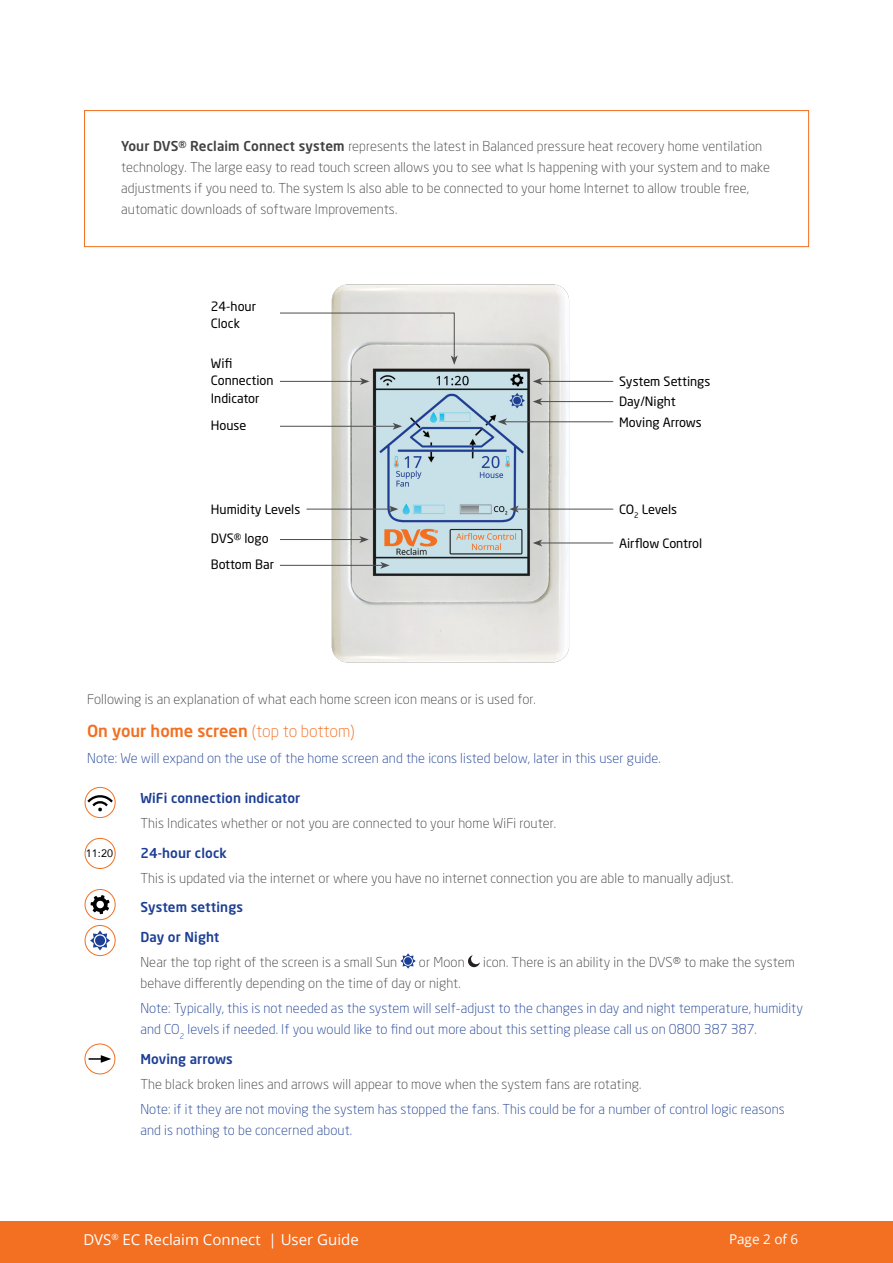
<style>
.page{position:relative;width:893px;height:1263px;background:#fff}
.page>*{position:absolute;margin:0;border:0;box-sizing:border-box;transform-origin:0 0}
.t1{font:500 16.5px "Neo Sans Std";color:#f36f21}
.t2{font:15px "Open Sans";color:#fff}
.t3{font:300 13.5px/21px "Neo Sans Std";letter-spacing:.01em;color:#414042}
.t4{font:300 13.5px/21px "Neo Sans Std";letter-spacing:.01em;color:#1c3e94}
.t5{font:500 13.5px "Neo Sans Std";letter-spacing:.01em;color:#1c3e94}
.t6{font:13.5px "Open Sans";color:#fff}
.t7{font:12.75px/17.2px "Neo Sans Std";color:#000}
.t8{font:12.75px "Neo Sans Std";letter-spacing:-.02em;color:#000}
.t9{font:10.8px "Avenir";color:#000}
.s1{font-weight:500}
.s2{font-weight:300}
</style>
<div class="page">
<div style="left:0;top:1221px;width:893px;height:42px;background:#f36f21"></div>
<svg style="left:400px;top:953px;width:16px;height:16px"></svg>
<div style="left:404px;top:957px;width:8px;height:8px;background:#1c3e94;border-radius:50%"></div>
<svg style="left:468px;top:955px;width:12px;height:12px"></svg>
<div style="left:85px;top:838px;width:30px;height:31px;border:1px solid #f36f21;border-radius:50%"></div>
<div style="left:85px;top:889px;width:30px;height:31px;border:1px solid #f36f21;border-radius:50%"></div>
<svg style="left:91px;top:895px;width:19px;height:19px"></svg>
<div style="left:85px;top:787px;width:30px;height:31px;border:1px solid #f36f21;border-radius:50%"></div>
<svg style="left:86px;top:795px;width:28px;height:16px"></svg>
<div style="left:85px;top:1044px;width:30px;height:30px;border:1px solid #f36f21;border-radius:50%"></div>
<img style="left:293px;top:284px;width:317px;height:379px">
<hr style="left:280px;top:381px;width:82px;height:1px;background:#4d4d4f">
<svg style="left:360px;top:378px;width:9px;height:7px"></svg>
<svg style="left:280px;top:312px;width:178px;height:53px"></svg>
<hr style="left:540px;top:381px;width:73px;height:1px;background:#4d4d4f">
<svg style="left:533px;top:378px;width:9px;height:7px"></svg>
<hr style="left:280px;top:426px;width:115px;height:1px;background:#4d4d4f">
<svg style="left:393px;top:423px;width:9px;height:7px"></svg>
<hr style="left:516px;top:509px;width:97px;height:1px;background:#4d4d4f">
<svg style="left:509px;top:506px;width:10px;height:6px"></svg>
<hr style="left:280px;top:539px;width:82px;height:1px;background:#4d4d4f">
<svg style="left:359px;top:536px;width:10px;height:7px"></svg>
<hr style="left:280px;top:565px;width:103px;height:1px;background:#4d4d4f">
<svg style="left:380px;top:562px;width:10px;height:7px"></svg>
<div style="left:84px;top:110px;width:725px;height:137px;border:1px solid #f36f21"></div>
<hr style="left:540px;top:401px;width:73px;height:1px;background:#4d4d4f">
<svg style="left:533px;top:398px;width:9px;height:7px"></svg>
<div style="left:85px;top:925px;width:30px;height:31px;border:1px solid #f36f21;border-radius:50%"></div>
<svg style="left:90px;top:930px;width:20px;height:20px"></svg>
<div style="left:95px;top:935px;width:10px;height:10px;background:#1c3e94;border-radius:50%"></div>
<hr style="left:307px;top:509px;width:84px;height:1px;background:#4d4d4f">
<svg style="left:389px;top:506px;width:9px;height:6px"></svg>
<svg style="left:89px;top:1055px;width:22px;height:8px"></svg>
<hr style="left:505px;top:421px;width:108px;height:1px;background:#4d4d4f">
<svg style="left:497px;top:418px;width:10px;height:7px"></svg>
<hr style="left:540px;top:543px;width:73px;height:1px;background:#4d4d4f">
<svg style="left:533px;top:539px;width:9px;height:7px"></svg>
<p class="t3" style="left:121px;top:135px;width:650px"><span class="s1">Your DVS® Reclaim Connect system</span> represents the latest in Balanced pressure heat recovery home ventilation technology. The large easy to read touch screen allows you to see what Is happening with your system and to make adjustments if you need to. The system Is also able to be connected to your home Internet to allow trouble free, automatic downloads of software Improvements.</p>
<p class="t7" style="left:211px;top:297px;width:47px">24-hour<br>Clock</p>
<p class="t7" style="left:211px;top:355px;width:64px">Wifi<br>Connection<br>Indicator</p>
<p class="t7" style="left:211px;top:416px;width:37px">House</p>
<p class="t7" style="left:211px;top:500px;width:91px">Humidity Levels</p>
<p class="t7" style="left:211px;top:529px;width:59px">DVS® logo</p>
<p class="t7" style="left:211px;top:555px;width:65px">Bottom Bar</p>
<p class="t3" style="left:87px;top:689px;width:450px">Following is an explanation of what each home screen icon means or is used for.</p>
<p class="t7" style="left:619px;top:373px;width:93px">System Settings</p>
<p class="t7" style="left:619px;top:393px;width:58px">Day/Night</p>
<p class="t7" style="left:619px;top:413px;width:84px">Moving Arrows</p>
<p class="t8" style="left:619px;top:501px;width:60px">CO<sub>2</sub> Levels</p>
<p class="t7" style="left:619px;top:534px;width:85px">Airflow Control</p>
<p class="t1" style="left:87px;top:721px;width:269px">On your home screen <span class="s2">(top to bottom)</span></p>
<p class="t4" style="left:87px;top:747px;width:575px">Note: We will expand on the use of the home screen and the icons listed below, later in this user guide.</p>
<p class="t9" style="left:86px;top:845px;width:29px">11:20</p>
<p class="t5" style="left:140px;top:789px;width:161px">WiFi connection indicator</p>
<p class="t3" style="left:140px;top:813px;width:417px">This Indicates whether or not you are connected to your home WiFi router.</p>
<p class="t5" style="left:140px;top:844px;width:88px">24-hour clock</p>
<p class="t3" style="left:140px;top:867px;width:594px">This is updated via the internet or where you have no internet connection you are able to manually adjust.</p>
<p class="t5" style="left:140px;top:899px;width:104px">System settings</p>
<p class="t5" style="left:140px;top:928px;width:80px">Day or Night</p>
<p class="t3" style="left:140px;top:952px;width:258px">Near the top right of the screen is a small Sun</p>
<p class="t3" style="left:419px;top:952px;width:47px">or Moon</p>
<p class="t3" style="left:483px;top:952px;width:313px">icon. There is an ability in the DVS® to make the system</p>
<p class="t3" style="left:140px;top:973px;width:322px">behave differently depending on the time of day or night.</p>
<p class="t4" style="left:140px;top:998px;width:664px">Note: Typically, this is not needed as the system will self-adjust to the changes in day and night temperature, humidity and CO<sub>2</sub> levels if needed. If you would like to find out more about this setting please call us on 0800 387 387.</p>
<p class="t5" style="left:140px;top:1050px;width:94px">Moving arrows</p>
<p class="t3" style="left:140px;top:1074px;width:503px">The black broken lines and arrows will appear to move when the system fans are rotating.</p>
<p class="t4" style="left:140px;top:1099px;width:646px">Note: if it they are not moving the system has stopped the fans. This could be for a number of control logic reasons and is nothing to be concerned about.</p>
<p class="t2" style="left:83px;top:1229px;width:277px">DVS<sup>®</sup> EC Reclaim Connect | User Guide</p>
<p class="t6" style="left:729px;top:1230px;width:71px">Page 2 of 6</p>
</div>
